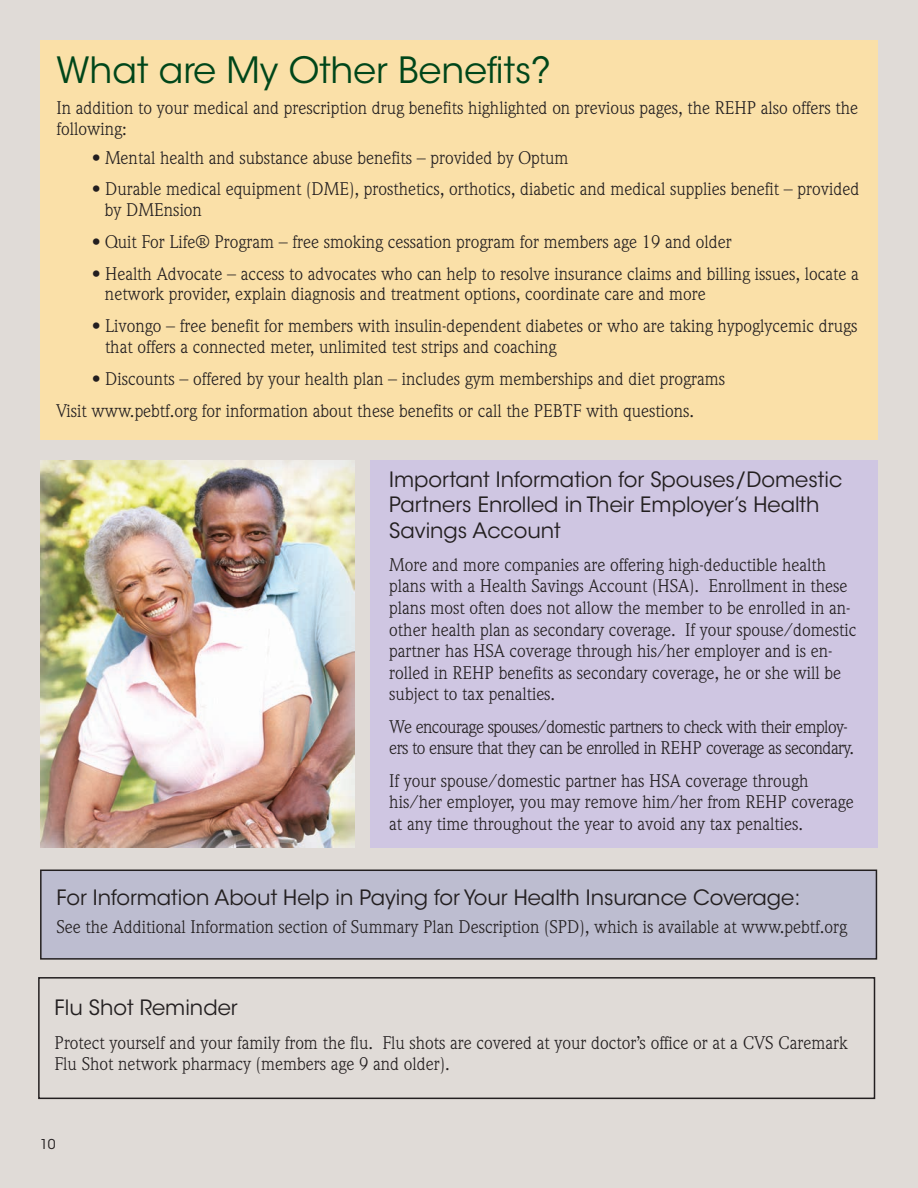
<style>
.page{position:relative;width:918px;height:1188px;background:#e0dbd7}
.page>*{position:absolute;margin:0;border:0;box-sizing:border-box;transform-origin:0 0}
.t1{font:36px "ITC Avant Garde Std";color:#00461a}
.t2{font:21px/25.2px "ITC Avant Garde Std";color:#231f20}
.t3{font:18px/21.6px "Weidemann";color:#231f20}
.t4{font:18px/21.6px "Weidemann";letter-spacing:-.03em;color:#231f20}
.t5{font:13.5px "ITC Avant Garde Std";color:#231f20}
</style>
<div class="page">
<div style="left:41px;top:870px;width:835px;height:89px;background:#bdbdd0"></div>
<div style="left:40px;top:870px;width:837px;height:90px;border:2px solid #231f20"></div>
<div style="left:40px;top:40px;width:837px;height:400px;background:#fae0a8"></div>
<div style="left:370px;top:460px;width:507px;height:388px;background:#cfc6e2"></div>
<div style="left:38px;top:977px;width:837px;height:122px;border:2px solid #231f20"></div>
<img style="left:41px;top:460px;width:314px;height:388px">
<h1 class="t1" style="left:57px;top:56px;width:496px">What are My Other Benefits?</h1>
<p class="t3" style="left:57px;top:98px;width:803px">In addition to your medical and prescription drug benefits highlighted on previous pages, the REHP also offers the following:</p>
<p class="t3" style="left:92px;top:148px;width:478px">• Mental health and substance abuse benefits – provided by Optum</p>
<p class="t3" style="left:105px;top:180px;width:756px;line-height:20.9px;text-indent:-13px">• Durable medical equipment (DME), prosthetics, orthotics, diabetic and medical supplies benefit – provided by DMEnsion</p>
<p class="t3" style="left:92px;top:233px;width:641px">• Quit For Life® Program – free smoking cessation program for members age 19 and older</p>
<p class="t3" style="left:105px;top:265px;width:755px;line-height:20.9px;text-indent:-13px">• Health Advocate – access to advocates who can help to resolve insurance claims and billing issues, locate a network provider, explain diagnosis and treatment options, coordinate care and more</p>
<p class="t3" style="left:105px;top:317px;width:754px;line-height:20.9px;text-indent:-13px">• Livongo – free benefit for members with insulin-dependent diabetes or who are taking hypoglycemic drugs that offers a connected meter, unlimited test strips and coaching</p>
<p class="t3" style="left:57px;top:364px;width:670px;line-height:32.4px;text-indent:35px">• Discounts – offered by your health plan – includes gym memberships and diet programs<br>Visit www.pebtf.org for information about these benefits or call the PEBTF with questions.</p>
<p class="t2" style="left:389px;top:469px;width:454px">Important Information for Spouses/Domestic<br>Partners Enrolled in Their Employer’s Health<br>Savings Account</p>
<p class="t3" style="left:389px;top:555px;width:469px">More and more companies are offering high-deductible health plans with a Health Savings Account (HSA). Enrollment in these plans most often does not allow the member to be enrolled in an&shy;other health plan as secondary coverage. If your spouse/domestic partner has HSA coverage through his/her employer and is en&shy;rolled in REHP benefits as secondary coverage, he or she will be subject to tax penalties.</p>
<p class="t4" style="left:389px;top:717px;width:466px">We encourage spouses/domestic partners to check with their employ&shy;ers to ensure that they can be enrolled in REHP coverage as secondary.</p>
<p class="t3" style="left:389px;top:771px;width:466px">If your spouse/domestic partner has HSA coverage through his/her employer, you may remove him/her from REHP coverage at any time throughout the year to avoid any tax penalties.</p>
<p class="t2" style="left:57px;top:887px;width:745px">For Information About Help in Paying for Your Health Insurance Coverage:</p>
<p class="t3" style="left:57px;top:917px;width:792px">See the Additional Information section of Summary Plan Description (SPD), which is available at www.pebtf.org</p>
<p class="t2" style="left:55px;top:997px;width:185px">Flu Shot Reminder</p>
<p class="t3" style="left:55px;top:1033px;width:795px">Protect yourself and your family from the flu. Flu shots are covered at your doctor’s office or at a CVS Caremark<br>Flu Shot network pharmacy (members age 9 and older).</p>
<p class="t5" style="left:40px;top:1140px;width:17px">10</p>
</div>
